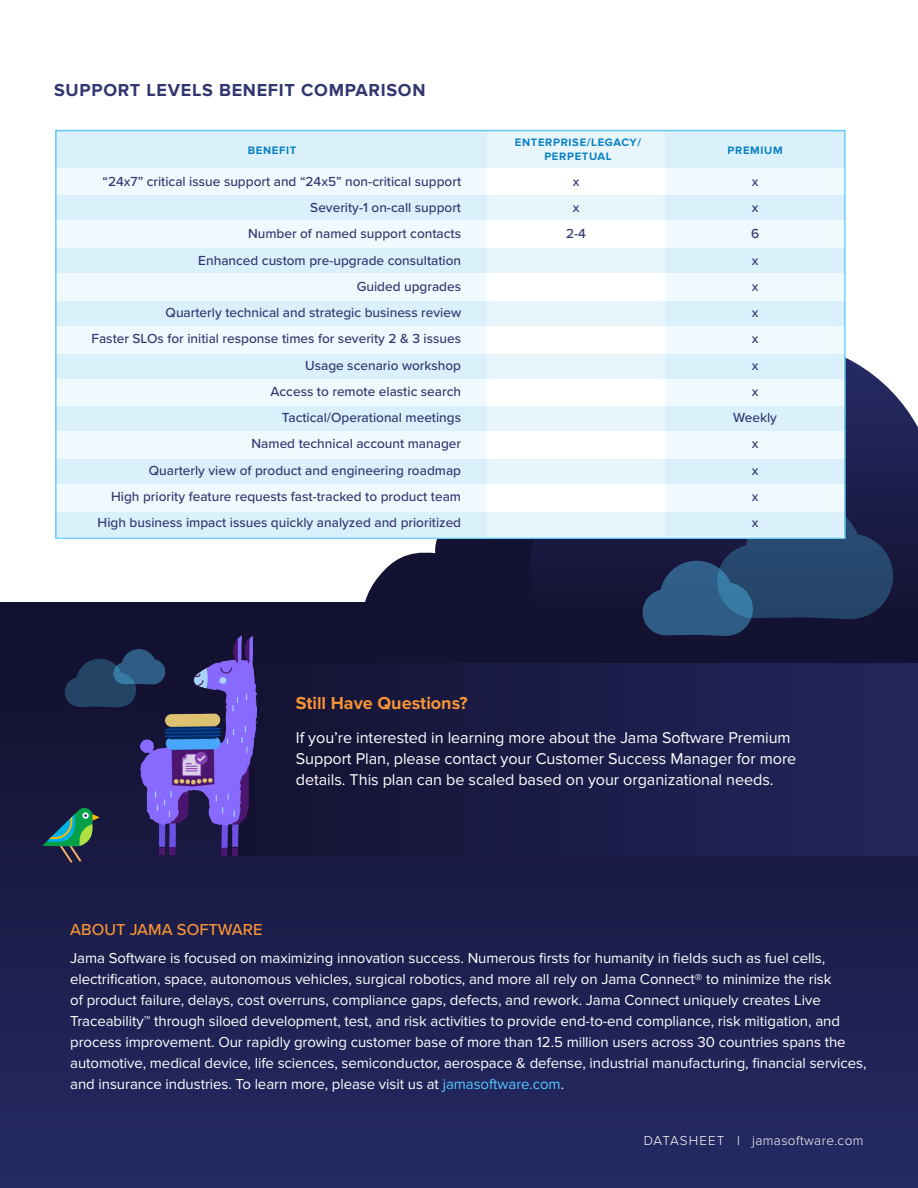
<style>
.page{position:relative;width:918px;height:1188px;background:#fff}
.page>*{position:absolute;margin:0;border:0;box-sizing:border-box;transform-origin:0 0}
.Bullets_Summary_Page{font:700 18px "Proxima Nova";letter-spacing:.04em;color:#313670}
.Bullets_Summary_Page-2{font:700 18px "Proxima Nova";color:#f89436}
.Bullets_Summary_Page-3{font:500 16.5px "Proxima Nova";color:#f89436}
.Bullets_Summary_Page-4{font:16.2px/21px "Proxima Nova";letter-spacing:-.005em;color:#fff}
.Bullets_Summary_Page-5{font:15px/21px "Proxima Nova";letter-spacing:-.005em;color:#fff}
.Bullets_Summary_Page-6{font:500 13.65px "Proxima Nova";color:#313670}
.Bullets_Summary_Page-7{font:300 13.5px "Proxima Nova";letter-spacing:.03em;color:#fff}
.t1{font:700 11.1px/13.5px "Proxima Nova";letter-spacing:.06em;color:#0b81c5;text-align:center}
.s1{color:#54c9ff}
</style>
<div class="page">
<svg style="left:360px;top:539px;width:167px;height:64px"></svg>
<div style="left:0;top:603px;width:918px;height:585px;background:linear-gradient(to bottom,#120f2b,#242963)"></div>
<svg style="left:527px;top:358px;width:391px;height:306px;background:#232347"></svg>
<svg style="left:642px;top:499px;width:252px;height:137px;background:#233d63"></svg>
<div style="left:55px;top:130px;width:791px;height:409px;background:#fff;border:2px solid #72d1f6"></div>
<div style="left:55px;top:130px;width:790px;height:37px;background:#e8f6fc"></div>
<div style="left:55px;top:196px;width:790px;height:24px;background:#e8f6fc"></div>
<div style="left:55px;top:249px;width:790px;height:24px;background:#e8f6fc"></div>
<div style="left:55px;top:301px;width:790px;height:25px;background:#e8f6fc"></div>
<div style="left:55px;top:354px;width:790px;height:24px;background:#e8f6fc"></div>
<div style="left:55px;top:407px;width:790px;height:24px;background:#e8f6fc"></div>
<div style="left:55px;top:459px;width:790px;height:25px;background:#e8f6fc"></div>
<div style="left:55px;top:512px;width:790px;height:25px;background:#e8f6fc"></div>
<div style="left:56px;top:130px;width:431px;height:407px;background:linear-gradient(to right,#e5f4fb,#e5f4fb)"></div>
<div style="left:665px;top:130px;width:178px;height:406px;background:linear-gradient(to right,#e5f4fb,#e5f4fb)"></div>
<svg style="left:42px;top:805px;width:58px;height:58px;background:#264f4f"></svg>
<div style="left:225px;top:664px;width:693px;height:191px;background:linear-gradient(to right,#141232,#22265c)"></div>
<img style="left:140px;top:635px;width:116px;height:220px">
<svg style="left:64px;top:649px;width:101px;height:58px;background:#20385b"></svg>
<p class="Bullets_Summary_Page" style="left:54px;top:80px;width:373px">SUPPORT LEVELS BENEFIT COMPARISON</p>
<h1 class="t1" style="left:248px;top:143px;width:50px">BENEFIT</h1>
<h1 class="t1" style="left:515px;top:136px;width:128px">ENTERPRISE/LEGACY/<br>PERPETUAL</h1>
<h1 class="t1" style="left:728px;top:143px;width:57px">PREMIUM</h1>
<p class="Bullets_Summary_Page-6" style="left:103px;top:171px;width:360px">“24x7” critical issue support and “24x5” non-critical support</p>
<p class="Bullets_Summary_Page-6" style="left:310px;top:197px;width:152px">Severity-1 on-call support</p>
<p class="Bullets_Summary_Page-6" style="left:248px;top:224px;width:215px">Number of named support contacts</p>
<p class="Bullets_Summary_Page-6" style="left:198px;top:250px;width:264px">Enhanced custom pre-upgrade consultation</p>
<p class="Bullets_Summary_Page-6" style="left:357px;top:276px;width:106px">Guided upgrades</p>
<p class="Bullets_Summary_Page-6" style="left:166px;top:302px;width:297px">Quarterly technical and strategic business review</p>
<p class="Bullets_Summary_Page-6" style="left:92px;top:329px;width:371px">Faster SLOs for initial response times for severity 2 &amp; 3 issues</p>
<p class="Bullets_Summary_Page-6" style="left:305px;top:355px;width:158px">Usage scenario workshop</p>
<p class="Bullets_Summary_Page-6" style="left:270px;top:381px;width:192px">Access to remote elastic search</p>
<p class="Bullets_Summary_Page-6" style="left:282px;top:407px;width:181px">Tactical/Operational meetings</p>
<p class="Bullets_Summary_Page-6" style="left:252px;top:434px;width:211px">Named technical account manager</p>
<p class="Bullets_Summary_Page-6" style="left:149px;top:460px;width:314px">Quarterly view of product and engineering roadmap</p>
<p class="Bullets_Summary_Page-6" style="left:111px;top:486px;width:352px">High priority feature requests fast-tracked to product team</p>
<p class="Bullets_Summary_Page-6" style="left:98px;top:512px;width:365px">High business impact issues quickly analyzed and prioritized</p>
<p class="Bullets_Summary_Page-6" style="left:573px;top:171px;width:8px">x</p>
<p class="Bullets_Summary_Page-6" style="left:573px;top:197px;width:8px">x</p>
<p class="Bullets_Summary_Page-6" style="left:566px;top:224px;width:21px">2-4</p>
<p class="Bullets_Summary_Page-6" style="left:752px;top:171px;width:8px">x</p>
<p class="Bullets_Summary_Page-6" style="left:752px;top:197px;width:8px">x</p>
<p class="Bullets_Summary_Page-6" style="left:751px;top:224px;width:10px">6</p>
<p class="Bullets_Summary_Page-6" style="left:752px;top:250px;width:8px">x</p>
<p class="Bullets_Summary_Page-6" style="left:752px;top:276px;width:8px">x</p>
<p class="Bullets_Summary_Page-6" style="left:752px;top:302px;width:8px">x</p>
<p class="Bullets_Summary_Page-6" style="left:752px;top:329px;width:8px">x</p>
<p class="Bullets_Summary_Page-6" style="left:752px;top:355px;width:8px">x</p>
<p class="Bullets_Summary_Page-6" style="left:752px;top:381px;width:8px">x</p>
<p class="Bullets_Summary_Page-6" style="left:733px;top:407px;width:45px">Weekly</p>
<p class="Bullets_Summary_Page-6" style="left:752px;top:434px;width:8px">x</p>
<p class="Bullets_Summary_Page-6" style="left:752px;top:460px;width:8px">x</p>
<p class="Bullets_Summary_Page-6" style="left:752px;top:486px;width:8px">x</p>
<p class="Bullets_Summary_Page-6" style="left:752px;top:512px;width:8px">x</p>
<p class="Bullets_Summary_Page-2" style="left:296px;top:692px;width:173px">Still Have Questions?</p>
<p class="Bullets_Summary_Page-4" style="left:296px;top:728px;width:502px">If you’re interested in learning more about the Jama Software Premium<br>Support Plan, please contact your Customer Success Manager for more details. This plan can be scaled based on your organizational needs.</p>
<p class="Bullets_Summary_Page-3" style="left:70px;top:918px;width:194px">ABOUT JAMA SOFTWARE</p>
<p class="Bullets_Summary_Page-5" style="left:70px;top:948px;width:798px">Jama Software is focused on maximizing innovation success. Numerous firsts for humanity in fields such as fuel cells, electrification, space, autonomous vehicles, surgical robotics, and more all rely on Jama Connect® to minimize the risk<br>of product failure, delays, cost overruns, compliance gaps, defects, and rework. Jama Connect uniquely creates Live Traceability™ through siloed development, test, and risk activities to provide end-to-end compliance, risk mitigation, and process improvement. Our rapidly growing customer base of more than 12.5 million users across 30 countries spans the automotive, medical device, life sciences, semiconductor, aerospace &amp; defense, industrial manufacturing, financial services, and insurance industries. To learn more, please visit us at <span class="s1">jamasoftware.com</span>.</p>
<p class="Bullets_Summary_Page-7" style="left:644px;top:1132px;width:221px">DATASHEET l jamasoftware.com</p>
</div>
